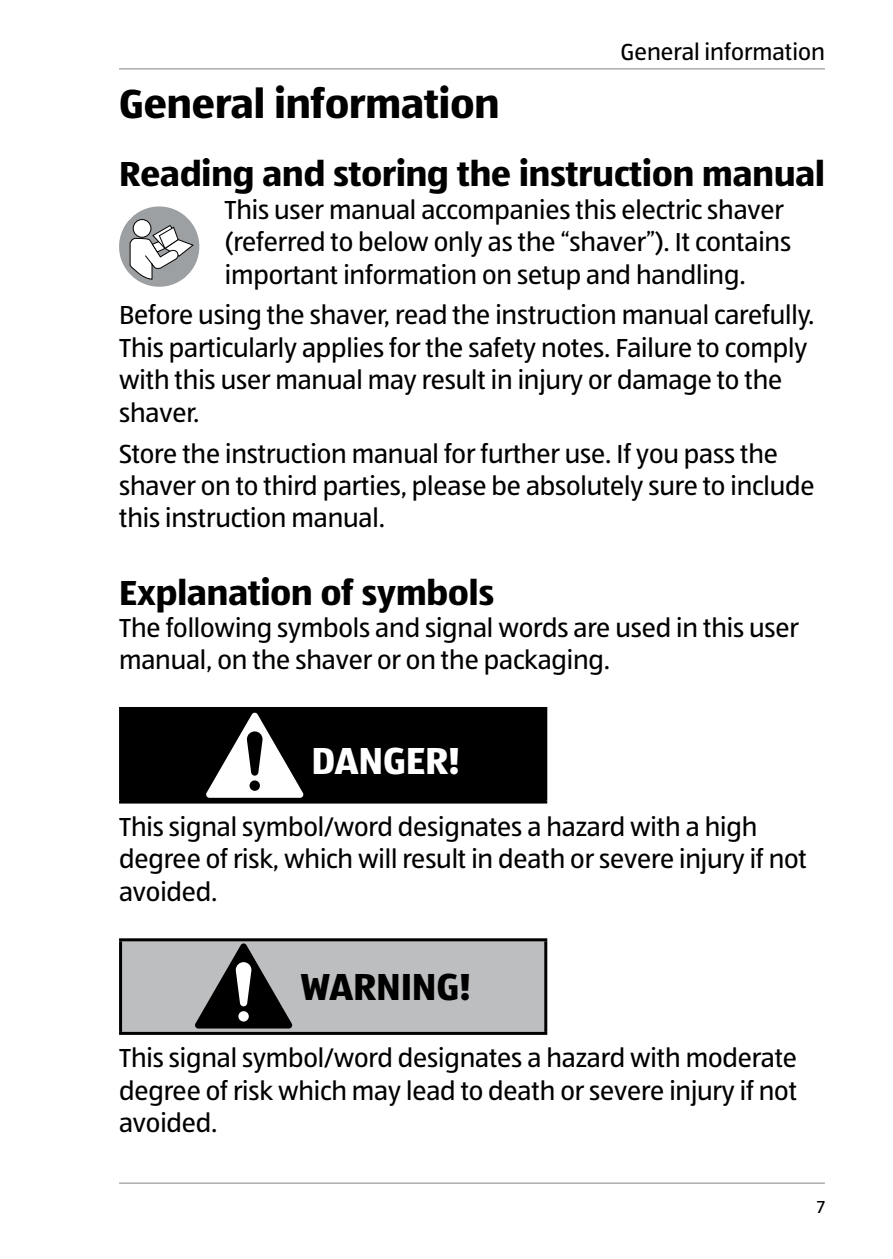
<style>
.page{position:relative;width:893px;height:1259px;background:#fff}
.page>*{position:absolute;margin:0;border:0;box-sizing:border-box;transform-origin:0 0}
.t1{font:700 42px "ALDISUEDOT";color:#000}
.t2{font:700 39px "ALDISUEDOT";letter-spacing:-.005em;color:#000}
.t3{font:700 39px "ALDISUEDOT";letter-spacing:-.005em;color:#fff}
.t4{font:700 36px "ALDISUEDOT";color:#000}
.t5{font:27px/32.4px "ALDISUEDOT";letter-spacing:-.005em;color:#000}
.t6{font:24px "ALDISUEDOT";color:#000}
.t7{font:18px "ALDISUEDOT";color:#000}
</style>
<div class="page">
<hr style="left:119px;top:68px;width:706px;height:2px;background:#acaeb1">
<hr style="left:119px;top:1182px;width:706px;height:2px;background:#acaeb1">
<div style="left:119px;top:206px;width:80px;height:81px;background:#9da0a2;border-radius:50%"></div>
<svg style="left:133px;top:219px;width:18px;height:18px"></svg>
<div style="left:133px;top:219px;width:18px;height:19px;border:1px solid #000;border-radius:50%"></div>
<svg style="left:129px;top:224px;width:66px;height:56px"></svg>
<div style="left:121px;top:708px;width:425px;height:94px;background:#000"></div>
<hr style="left:119px;top:707px;width:428px;height:3px;background:#000">
<hr style="left:119px;top:710px;width:3px;height:90px;background:#000">
<hr style="left:544px;top:710px;width:3px;height:90px;background:#000">
<hr style="left:119px;top:800px;width:428px;height:3px;background:#000">
<svg style="left:206px;top:712px;width:98px;height:86px"></svg>
<div style="left:121px;top:940px;width:425px;height:93px;background:#bcbec0"></div>
<hr style="left:119px;top:938px;width:428px;height:3px;background:#000">
<hr style="left:119px;top:941px;width:3px;height:91px;background:#000">
<hr style="left:544px;top:941px;width:3px;height:91px;background:#000">
<hr style="left:119px;top:1032px;width:428px;height:3px;background:#000">
<svg style="left:195px;top:943px;width:98px;height:85px"></svg>
<h1 class="t1" style="left:119px;top:75px;width:382px">General information</h1>
<p class="t6" style="left:621px;top:36px;width:206px">General information</p>
<h3 class="t4" style="left:119px;top:150px;width:707px">Reading and storing the instruction manual</h3>
<p class="t5" style="left:224px;top:193px;width:568px">This user manual accompanies this electric shaver (referred to below only as the “shaver”). It contains important information on setup and handling.</p>
<p class="t5" style="left:119px;top:298px;width:697px">Before using the shaver, read the instruction manual carefully.<br>This particularly applies for the safety notes. Failure to comply with this user manual may result in injury or damage to the shaver.</p>
<p class="t5" style="left:119px;top:436px;width:697px">Store the instruction manual for further use. If you pass the shaver on to third parties, please be absolutely sure to include this instruction manual.</p>
<h3 class="t4" style="left:119px;top:568px;width:377px">Explanation of symbols</h3>
<p class="t5" style="left:119px;top:611px;width:681px">The following symbols and signal words are used in this user manual, on the shaver or on the packaging.</p>
<h2 class="t3" style="left:312px;top:734px;width:150px">DANGER!</h2>
<p class="t5" style="left:119px;top:810px;width:689px">This signal symbol/word designates a hazard with a high degree of risk, which will result in death or severe injury if not avoided.</p>
<h2 class="t2" style="left:300px;top:960px;width:172px">WARNING!</h2>
<p class="t5" style="left:119px;top:1041px;width:680px;text-align:justify">This signal symbol/word designates a hazard with moderate degree of risk which may lead to death or severe injury if not avoided.</p>
<p class="t7" style="left:817px;top:1195px;width:9px">7</p>
</div>
